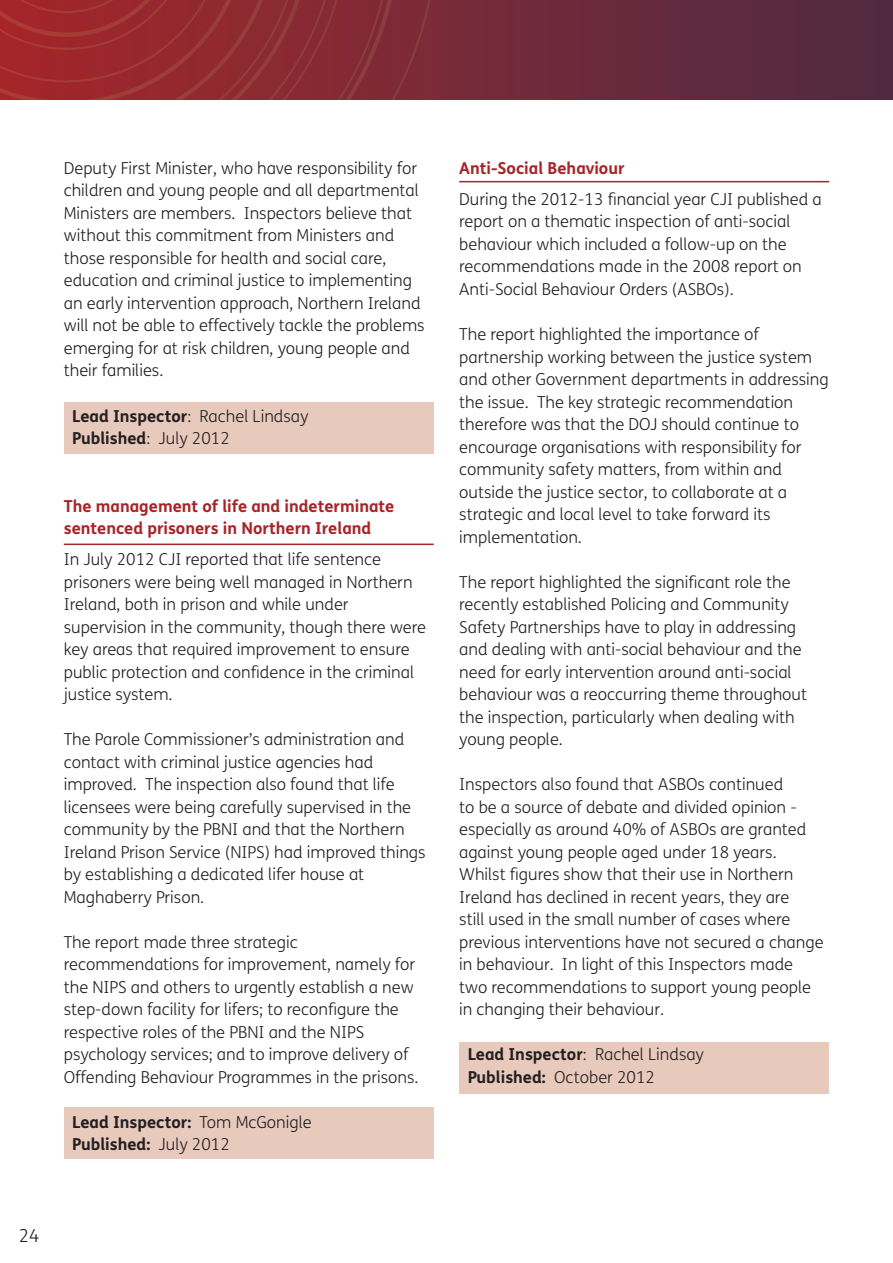
<style>
.page{position:relative;width:893px;height:1263px;background:#fff}
.page>*{position:absolute;margin:0;border:0;box-sizing:border-box;transform-origin:0 0}
.t1{font:300 18px "FS Me";color:#231f20}
.t2{font:300 16.5px/22.5px "FS Me";color:#231f20}
.t3{font:700 16.5px/22.5px "FS Me";color:#a72428}
.t4{font:700 16.5px/22.5px "FS Me";color:#231f20}
.s1{font-weight:700}
.s2{font-weight:300}
</style>
<div class="page">
<div style="left:64px;top:1107px;width:370px;height:52px;background:#e8cabd"></div>
<div style="left:64px;top:403px;width:370px;height:51px;background:#e8cabd"></div>
<div style="left:459px;top:1042px;width:370px;height:51px;background:#e8cabd"></div>
<svg style="left:438px;top:0;width:455px;height:99px;background:#632a3d"></svg>
<img style="left:0;top:0;width:438px;height:100px">
<hr style="left:64px;top:544px;width:370px;height:1px;background:#a72428">
<hr style="left:459px;top:181px;width:370px;height:1px;background:#a72428">
<p class="t2" style="left:64px;top:159px;width:362px">Deputy First Minister, who have responsibility for children and young people and all departmental Ministers are members. Inspectors believe that without this commitment from Ministers and those responsible for health and social care, education and criminal justice to implementing an early intervention approach, Northern Ireland will not be able to effectively tackle the problems emerging for at risk children, young people and their families.</p>
<p class="t2" style="left:72px;top:406px;width:238px"><span class="s1">Lead Inspector</span>: Rachel Lindsay<br><span class="s1">Published</span>: July 2012</p>
<p class="t3" style="left:64px;top:496px;width:332px">The management of life and indeterminate sentenced prisoners in Northern Ireland</p>
<p class="t2" style="left:64px;top:550px;width:364px">In July 2012 CJI reported that life sentence prisoners were being well managed in Northern Ireland, both in prison and while under supervision in the community, though there were key areas that required improvement to ensure public protection and confidence in the criminal justice system.</p>
<p class="t2" style="left:64px;top:730px;width:363px">The Parole Commissioner’s administration and contact with criminal justice agencies had improved. The inspection also found that life licensees were being carefully supervised in the community by the PBNI and that the Northern Ireland Prison Service (NIPS) had improved things by establishing a dedicated lifer house at Maghaberry Prison.</p>
<p class="t2" style="left:64px;top:932px;width:356px">The report made three strategic recommendations for improvement, namely for the NIPS and others to urgently establish a new step-down facility for lifers; to reconfigure the respective roles of the PBNI and the NIPS psychology services; and to improve delivery of Offending Behaviour Programmes in the prisons.</p>
<p class="t4" style="left:72px;top:1112px;width:241px">Lead Inspector: <span class="s2">Tom McGonigle<br></span>Published: <span class="s2">July 2012</span></p>
<p class="t1" style="left:19px;top:1228px;width:22px">24</p>
<p class="t3" style="left:459px;top:159px;width:167px">Anti-Social Behaviour</p>
<p class="t2" style="left:459px;top:190px;width:364px">During the 2012-13 financial year CJI published a report on a thematic inspection of anti-social behaviour which included a follow-up on the recommendations made in the 2008 report on Anti-Social Behaviour Orders (ASBOs).</p>
<p class="t2" style="left:459px;top:325px;width:371px">The report highlighted the importance of partnership working between the justice system and other Government departments in addressing the issue. The key strategic recommendation therefore was that the DOJ should continue to encourage organisations with responsibility for community safety matters, from within and outside the justice sector, to collaborate at a strategic and local level to take forward its implementation.</p>
<p class="t2" style="left:459px;top:572px;width:349px">The report highlighted the significant role the recently established Policing and Community Safety Partnerships have to play in addressing and dealing with anti-social behaviour and the need for early intervention around anti-social behaviour was a reoccurring theme throughout the inspection, particularly when dealing with young people.</p>
<p class="t2" style="left:459px;top:775px;width:366px">Inspectors also found that ASBOs continued<br>to be a source of debate and divided opinion - especially as around 40% of ASBOs are granted against young people aged under 18 years.<br>Whilst figures show that their use in Northern Ireland has declined in recent years, they are<br>still used in the small number of cases where previous interventions have not secured a change in behaviour. In light of this Inspectors made two recommendations to support young people in changing their behaviour.</p>
<p class="t2" style="left:468px;top:1045px;width:238px"><span class="s1">Lead Inspector</span>: Rachel Lindsay<br><span class="s1">Published:</span> October 2012</p>
</div>
